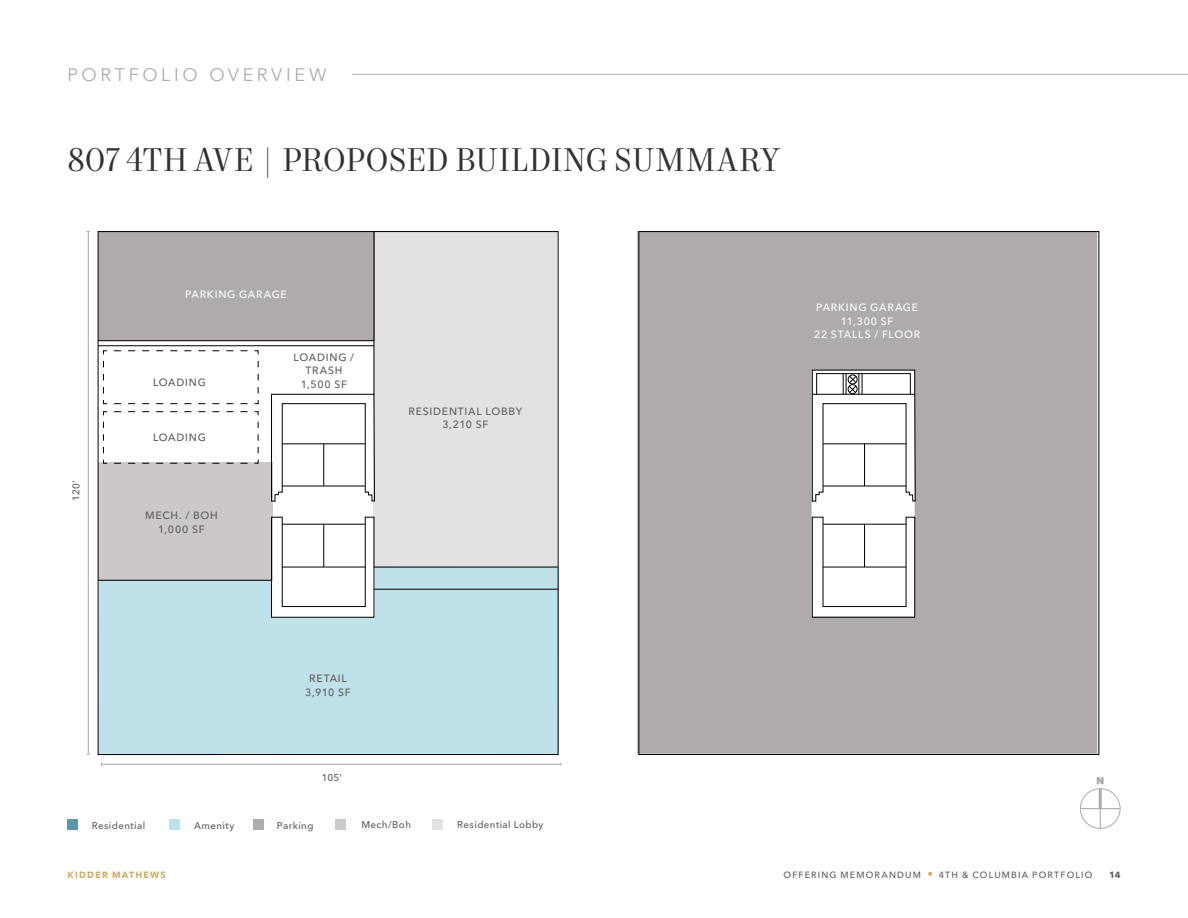
<style>
.page{position:relative;width:1188px;height:918px;background:#fff}
.page>*{position:absolute;margin:0;border:0;box-sizing:border-box;transform-origin:0 0}
.Headline_-_Level_2_-_Charcoal_2023{font:33px "Mort Modern 08";letter-spacing:-.005em;color:#313234}
.Section_Identifier_-_Sterling_2023{font:18px "Avenir Next LT Pro";letter-spacing:.2em;color:#afabac}
.Other_Callout_Text_-_Ash_2023{font:500 10.5px/13.5px "Avenir Next LT Pro";letter-spacing:.075em;color:#5e5d5d;text-align:center}
.Other_Callout_Text_-_White_2023{font:500 10.5px/13.5px "Avenir Next LT Pro";letter-spacing:.075em;color:#fff;text-align:center}
.t1{font:800 10.35px "Avenir Next LT Pro";color:#afabac}
.Notes_-_Ash_2023{font:500 9.75px "Avenir Next LT Pro";letter-spacing:.04em;color:#5e5d5d}
.t2{font:500 9px "Avenir Next LT Pro";letter-spacing:.13em;color:#5e5d5d}
.t3{font:700 9px "Avenir Next LT Pro";letter-spacing:.13em;color:#cbae6b}
.t4{font:700 9px "Avenir Next LT Pro";color:#5e5d5d}
.s1{color:#cbae6b}
</style>
<div class="page">
<svg style="left:103px;top:350px;width:156px;height:54px"></svg>
<svg style="left:103px;top:459px;width:144px;height:4px"></svg>
<svg style="left:103px;top:411px;width:5px;height:42px"></svg>
<svg style="left:114px;top:411px;width:145px;height:5px"></svg>
<svg style="left:254px;top:422px;width:5px;height:41px"></svg>
<hr style="left:98px;top:345px;width:276px;height:1px;background:#000">
<svg style="left:272px;top:517px;width:102px;height:50px"></svg>
<svg style="left:271px;top:394px;width:103px;height:108px"></svg>
<div style="left:98px;top:232px;width:276px;height:109px;background:#afabac"></div>
<div style="left:374px;top:231px;width:183px;height:337px;background:#e3e1e2"></div>
<div style="left:98px;top:463px;width:174px;height:118px;background:#cbc8c7"></div>
<svg style="left:98px;top:567px;width:461px;height:188px;background:#bfdde4"></svg>
<svg style="left:637px;top:231px;width:460px;height:523px;background:#b6b2b3"></svg>
<hr style="left:88px;top:231px;width:1px;height:523px;background:#afabac">
<hr style="left:101px;top:764px;width:460px;height:1px;background:#afabac">
<div style="left:1080px;top:788px;width:40px;height:41px;border:1px solid #afabac;border-radius:50%"></div>
<hr style="left:1099px;top:789px;width:3px;height:20px;background:#afabac">
<hr style="left:1080px;top:808px;width:40px;height:1px;background:#afabac">
<svg style="left:1100px;top:809px;width:1px;height:19px"></svg>
<div style="left:68px;top:819px;width:10px;height:11px;background:#5d98aa"></div>
<div style="left:253px;top:819px;width:11px;height:11px;background:#afabac"></div>
<div style="left:170px;top:819px;width:10px;height:11px;background:#bfe1e9"></div>
<div style="left:335px;top:819px;width:11px;height:11px;background:#cbc8c7"></div>
<div style="left:432px;top:819px;width:11px;height:11px;background:#e3e1e2"></div>
<hr style="left:352px;top:74px;width:836px;height:1px;background:#afabac">
<p class="Section_Identifier_-_Sterling_2023" style="left:68px;top:64px;width:261px">PORTFOLIO OVERVIEW</p>
<p class="Headline_-_Level_2_-_Charcoal_2023" style="left:68px;top:140px;width:714px">807 4TH AVE | PROPOSED BUILDING SUMMARY</p>
<p class="Notes_-_Ash_2023" style="left:70px;top:501px;width:22px;rotate:-90deg">120'</p>
<p class="Other_Callout_Text_-_White_2023" style="left:185px;top:288px;width:103px">PARKING GARAGE</p>
<p class="Other_Callout_Text_-_Ash_2023" style="left:153px;top:376px;width:54px">LOADING</p>
<p class="Other_Callout_Text_-_Ash_2023" style="left:153px;top:431px;width:54px">LOADING</p>
<p class="Other_Callout_Text_-_Ash_2023" style="left:294px;top:350px;width:62px">LOADING /<br>TRASH<br>1,500 SF</p>
<p class="Other_Callout_Text_-_Ash_2023" style="left:145px;top:509px;width:74px">MECH. / BOH<br>1,000 SF</p>
<p class="Other_Callout_Text_-_Ash_2023" style="left:409px;top:404px;width:115px">RESIDENTIAL LOBBY<br>3,210 SF</p>
<p class="Other_Callout_Text_-_White_2023" style="left:814px;top:301px;width:108px">PARKING GARAGE<br>11,300 SF<br>22 STALLS / FLOOR</p>
<p class="Other_Callout_Text_-_Ash_2023" style="left:305px;top:672px;width:47px">RETAIL<br>3,910 SF</p>
<p class="Notes_-_Ash_2023" style="left:322px;top:772px;width:22px">105'</p>
<p class="t1" style="left:1104px;top:787px;width:10px;rotate:-180deg">N</p>
<p class="Notes_-_Ash_2023" style="left:92px;top:819px;width:55px">Residential</p>
<p class="Notes_-_Ash_2023" style="left:194px;top:819px;width:42px">Amenity</p>
<p class="Notes_-_Ash_2023" style="left:277px;top:819px;width:38px">Parking</p>
<p class="Notes_-_Ash_2023" style="left:361px;top:819px;width:51px">Mech/Boh</p>
<p class="Notes_-_Ash_2023" style="left:457px;top:819px;width:88px">Residential Lobby</p>
<p class="t3" style="left:68px;top:869px;width:100px">KIDDER MATHEWS</p>
<p class="t2" style="left:784px;top:869px;width:310px">OFFERING MEMORANDUM <span class="s1">■</span> 4TH &amp; COLUMBIA PORTFOLIO</p>
<p class="t4" style="left:1109px;top:869px;width:13px">14</p>
</div>
